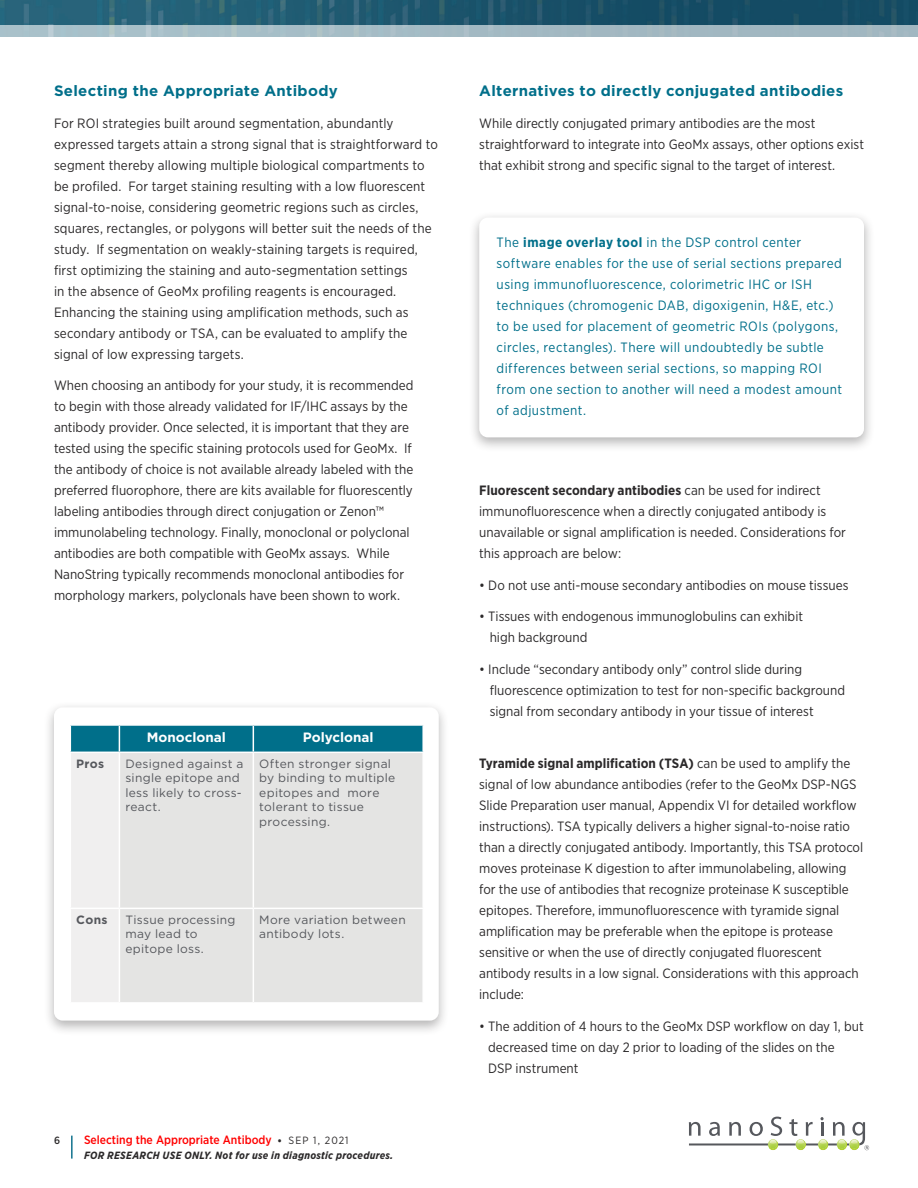
<style>
.page{position:relative;width:918px;height:1188px;background:#fff}
.page>*{position:absolute;margin:0;border:0;box-sizing:border-box;transform-origin:0 0}
.t1{font:700 15px "Gotham";letter-spacing:.02em;color:#006f8a}
.t2{font:13.5px/21px "Gotham Narrow";color:#2b292a}
.t3{font:13.5px/21px "Gotham Narrow";letter-spacing:.035em;color:#006f8a}
.t4{font:700 13.5px "Gotham";color:#fff}
.t5{font:12px/14.4px "Gotham";letter-spacing:.025em;color:#56585d}
.t6{font:500 12px "Gotham Narrow";color:#f00}
.t7{font:700 12px "Gotham";letter-spacing:.025em;color:#56585d}
.t8{font:italic 700 10.5px "Gotham Narrow";letter-spacing:.025em;color:#2b292a}
.t9{font:500 10.5px "Gotham Narrow";color:#2b292a}
.s1{font-weight:400;color:#2b292a}
.s2{font-weight:400;font-size:10.5px;color:#2b292a}
.s3{font-weight:700}
</style>
<div class="page">
<svg style="left:689px;top:1117px;width:180px;height:33px"></svg>
<img style="left:0;top:0;width:918px;height:25px">
<div style="left:0;top:25px;width:918px;height:12px;background:#a5bbc4"></div>
<hr style="left:71px;top:1136px;width:2px;height:23px;background:#12738e">
<div style="left:43px;top:701px;width:407px;height:335px;background:#2b292a;opacity:.35"></div>
<div style="left:54px;top:707px;width:385px;height:314px;background:#fff;border-radius:9px"></div>
<div style="left:469px;top:211px;width:406px;height:242px;background:#2b292a;opacity:.35"></div>
<div style="left:479px;top:218px;width:385px;height:219px;background:#fff;border-radius:9px"></div>
<svg style="left:70px;top:725px;width:353px;height:277px;background:#d0dadc"></svg>
<hr style="left:422px;top:726px;width:2px;height:26px;background:#fff">
<hr style="left:70px;top:752px;width:49px;height:1px;background:#fff">
<hr style="left:70px;top:753px;width:1px;height:155px;background:#fff">
<hr style="left:119px;top:752px;width:134px;height:1px;background:#fff">
<hr style="left:119px;top:753px;width:1px;height:155px;background:#fff">
<hr style="left:253px;top:752px;width:171px;height:1px;background:#fff">
<hr style="left:253px;top:753px;width:1px;height:155px;background:#fff">
<hr style="left:422px;top:753px;width:2px;height:155px;background:#fff">
<hr style="left:70px;top:908px;width:49px;height:1px;background:#fff">
<hr style="left:119px;top:908px;width:134px;height:1px;background:#fff">
<hr style="left:253px;top:908px;width:171px;height:1px;background:#fff">
<hr style="left:70px;top:909px;width:1px;height:93px;background:#fff">
<hr style="left:119px;top:909px;width:1px;height:93px;background:#fff">
<hr style="left:253px;top:909px;width:1px;height:93px;background:#fff">
<hr style="left:422px;top:909px;width:2px;height:93px;background:#fff">
<p class="t1" style="left:54px;top:84px;width:285px">Selecting the Appropriate Antibody</p>
<p class="t2" style="left:54px;top:113px;width:385px">For ROI strategies built around segmentation, abundantly expressed targets attain a strong signal that is straightforward to segment thereby allowing multiple biological compartments to be profiled. For target staining resulting with a low fluorescent signal-to-noise, considering geometric regions such as circles, squares, rectangles, or polygons will better suit the needs of the study. If segmentation on weakly-staining targets is required, first optimizing the staining and auto-segmentation settings<br>in the absence of GeoMx profiling reagents is encouraged.<br>Enhancing the staining using amplification methods, such as secondary antibody or TSA, can be evaluated to amplify the signal of low expressing targets.</p>
<p class="t2" style="left:54px;top:375px;width:361px">When choosing an antibody for your study, it is recommended to begin with those already validated for IF/IHC assays by the antibody provider. Once selected, it is important that they are tested using the specific staining protocols used for GeoMx. If the antibody of choice is not available already labeled with the preferred fluorophore, there are kits available for fluorescently labeling antibodies through direct conjugation or Zenon™ immunolabeling technology. Finally, monoclonal or polyclonal antibodies are both compatible with GeoMx assays. While NanoString typically recommends monoclonal antibodies for morphology markers, polyclonals have been shown to work.</p>
<p class="t4" style="left:147px;top:731px;width:81px">Monoclonal</p>
<p class="t4" style="left:303px;top:731px;width:72px">Polyclonal</p>
<p class="t7" style="left:76px;top:758px;width:29px">Pros</p>
<p class="t5" style="left:125px;top:757px;width:120px">Designed against a single epitope and less likely to cross&shy;react.</p>
<p class="t5" style="left:259px;top:757px;width:138px">Often stronger signal by binding to multiple epitopes and more tolerant to tissue processing.</p>
<p class="t7" style="left:76px;top:914px;width:33px">Cons</p>
<p class="t5" style="left:125px;top:913px;width:112px">Tissue processing may lead to epitope loss.</p>
<p class="t5" style="left:259px;top:913px;width:148px">More variation between antibody lots.</p>
<p class="t9" style="left:54px;top:1135px;width:8px">6</p>
<p class="t6" style="left:84px;top:1134px;width:266px">Selecting the Appropriate Antibody <span class="s1">•</span> <span class="s2">SEP 1, 2021</span></p>
<p class="t8" style="left:84px;top:1150px;width:311px">FOR RESEARCH USE ONLY. Not for use in diagnostic procedures.</p>
<p class="t1" style="left:479px;top:84px;width:366px">Alternatives to directly conjugated antibodies</p>
<p class="t2" style="left:479px;top:113px;width:386px">While directly conjugated primary antibodies are the most straightforward to integrate into GeoMx assays, other options exist that exhibit strong and specific signal to the target of interest.</p>
<p class="t3" style="left:497px;top:232px;width:347px">The <span class="s3">image overlay tool</span> in the DSP control center software enables for the use of serial sections prepared using immunofluorescence, colorimetric IHC or ISH techniques (chromogenic DAB, digoxigenin, H&amp;E, etc.) to be used for placement of geometric ROIs (polygons, circles, rectangles). There will undoubtedly be subtle differences between serial sections, so mapping ROI from one section to another will need a modest amount of adjustment.</p>
<p class="t2" style="left:479px;top:480px;width:368px"><span class="s3">Fluorescent secondary antibodies</span> can be used for indirect immunofluorescence when a directly conjugated antibody is unavailable or signal amplification is needed. Considerations for this approach are below:</p>
<p class="t2" style="left:479px;top:575px;width:371px">• Do not use anti-mouse secondary antibodies on mouse tissues</p>
<p class="t2" style="left:490px;top:606px;width:315px;text-indent:-11px">• Tissues with endogenous immunoglobulins can exhibit high background</p>
<p class="t2" style="left:490px;top:659px;width:357px;text-indent:-11px">• Include “secondary antibody only” control slide during fluorescence optimization to test for non-specific background signal from secondary antibody in your tissue of interest</p>
<p class="t2" style="left:479px;top:753px;width:385px"><span class="s3">Tyramide signal amplification (TSA)</span> can be used to amplify the signal of low abundance antibodies (refer to the GeoMx DSP-NGS Slide Preparation user manual, Appendix VI for detailed workflow instructions). TSA typically delivers a higher signal-to-noise ratio than a directly conjugated antibody. Importantly, this TSA protocol moves proteinase K digestion to after immunolabeling, allowing for the use of antibodies that recognize proteinase K susceptible epitopes. Therefore, immunofluorescence with tyramide signal amplification may be preferable when the epitope is protease sensitive or when the use of directly conjugated fluorescent antibody results in a low signal. Considerations with this approach include:</p>
<p class="t2" style="left:488px;top:1016px;width:377px;text-indent:-9px">• The addition of 4 hours to the GeoMx DSP workflow on day 1, but decreased time on day 2 prior to loading of the slides on the<br>DSP instrument</p>
</div>
